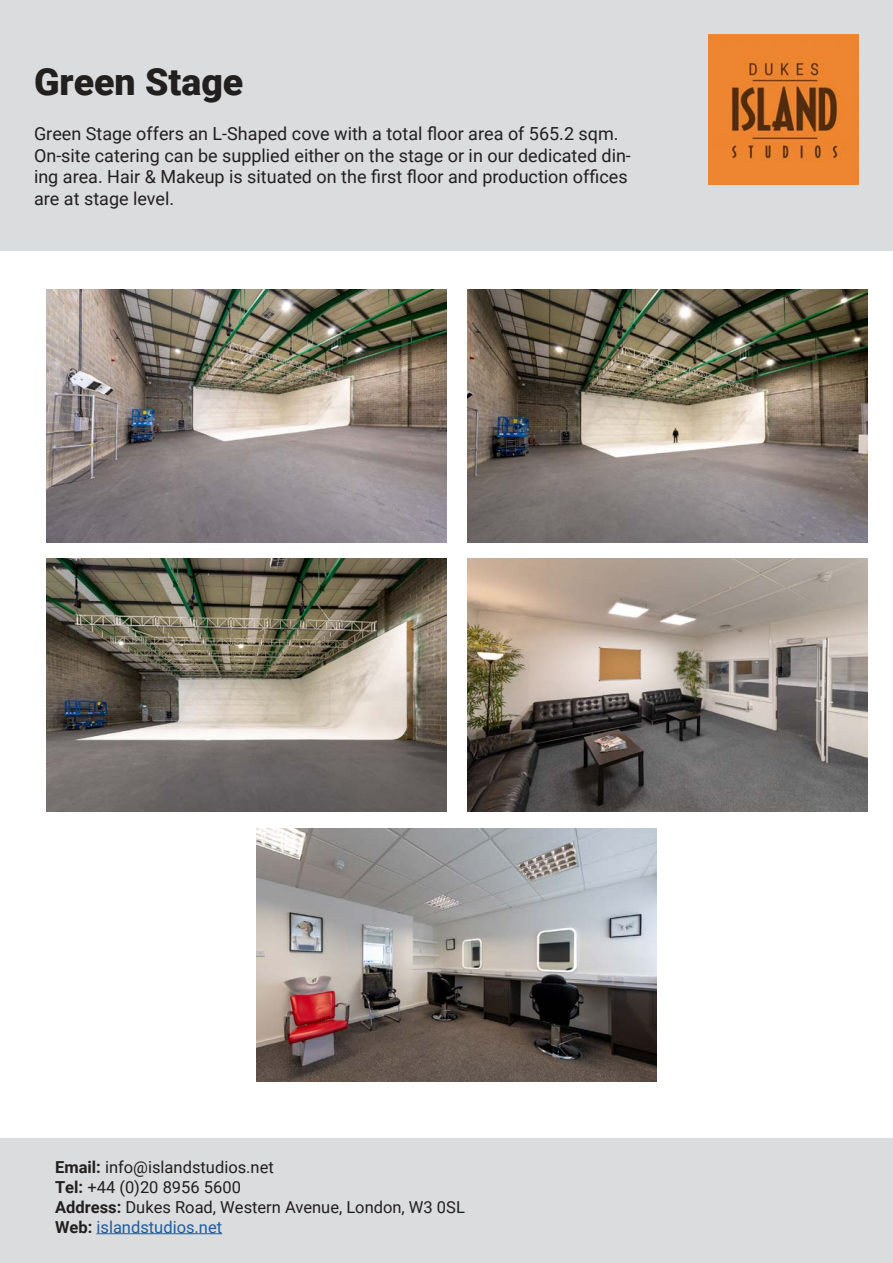
<style>
.page{position:relative;width:893px;height:1263px;background:#fff}
.page>*{position:absolute;margin:0;border:0;box-sizing:border-box;transform-origin:0 0}
.t1{font:900 37.5px "Roboto";color:#221f1f}
.t2{font:18px/21.6px "Roboto";color:#221f1f}
.t3{font:16.5px/19.8px "Roboto";color:#221f1f}
.s1{font-weight:700}
.s2{color:#1f5d9e}
</style>
<div class="page">
<div style="left:0;top:1139px;width:893px;height:124px;background:#dbdcde"></div>
<hr style="left:96px;top:1233px;width:126px;height:1px;background:#1f5d9e">
<img style="left:47px;top:289px;width:399px;height:253px">
<img style="left:468px;top:289px;width:399px;height:253px">
<img style="left:47px;top:559px;width:399px;height:253px">
<img style="left:468px;top:559px;width:399px;height:253px">
<img style="left:256px;top:829px;width:400px;height:253px">
<div style="left:0;top:0;width:893px;height:251px;background:#dbdcde"></div>
<img style="left:708px;top:34px;width:151px;height:151px">
<h1 class="t1" style="left:34px;top:68px;width:211px">Green Stage</h1>
<p class="t2" style="left:34px;top:122px;width:598px">Green Stage offers an L-Shaped cove with a total 昀氀oor area of 565.2 sqm.<br>On-site catering can be supplied either on the stage or in our dedicated din&shy;ing area. Hair &amp; Makeup is situated on the 昀椀rst 昀氀oor and production of昀椀ces are at stage level.</p>
<p class="t3" style="left:55px;top:1158px;width:411px"><span class="s1">Email:</span> info@islandstudios.net<br><span class="s1">Tel:</span> +44 (0)20 8956 5600<br><span class="s1">Address:</span> Dukes Road, Western Avenue, London, W3 0SL <span class="s1">Web:</span> <span class="s2">islandstudios.net</span></p>
</div>
